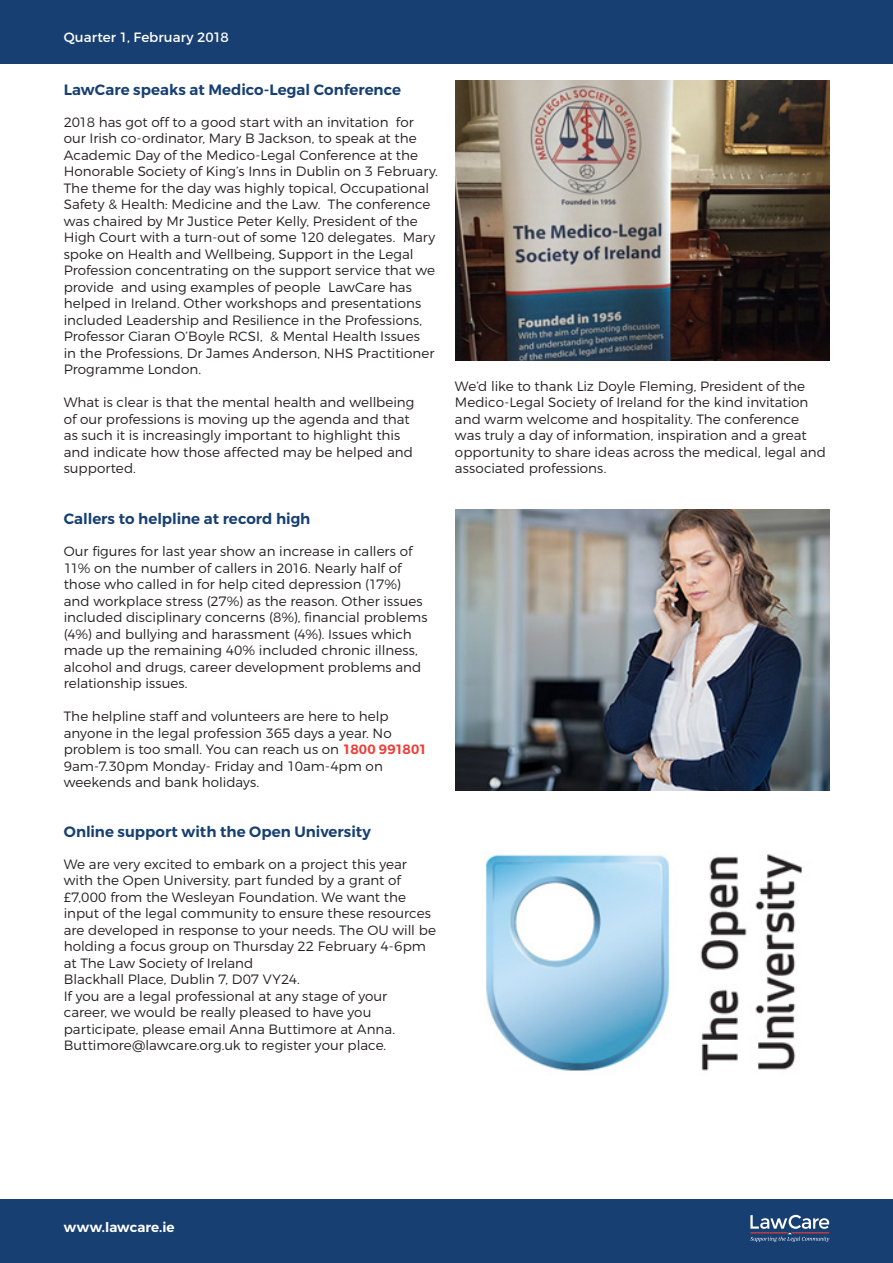
<style>
.page{position:relative;width:893px;height:1263px;background:#fff}
.page>*{position:absolute;margin:0;border:0;box-sizing:border-box;transform-origin:0 0}
.t1{font:600 15px "Montserrat";color:#173f72}
.t2{font:300 13.5px/16.5px "Montserrat";color:#231f20}
.t3{font:13.5px "Montserrat";color:#fff}
.t4{font:600 13.5px "Montserrat";letter-spacing:.005em;color:#fff}
.s1{font-weight:600;color:#ee3e35}
</style>
<div class="page">
<div style="left:0;top:0;width:893px;height:64px;background:#173f72"></div>
<div style="left:0;top:1199px;width:893px;height:64px;background:#173f72"></div>
<svg style="left:750px;top:1215px;width:79px;height:27px"></svg>
<img style="left:455px;top:80px;width:374px;height:281px">
<img style="left:455px;top:510px;width:374px;height:280px">
<img style="left:484px;top:852px;width:318px;height:219px">
<p class="t3" style="left:64px;top:29px;width:167px">Quarter 1, February 2018</p>
<p class="t1" style="left:64px;top:80px;width:339px">LawCare speaks at Medico-Legal Conference</p>
<p class="t2" style="left:64px;top:113px;width:376px">2018 has got off to a good start with an invitation for our Irish co-ordinator, Mary B Jackson, to speak at the Academic Day of the Medico-Legal Conference at the Honorable Society of King’s Inns in Dublin on 3 February.<br>The theme for the day was highly topical, Occupational Safety &amp; Health: Medicine and the Law. The conference was chaired by Mr Justice Peter Kelly, President of the High Court with a turn-out of some 120 delegates. Mary spoke on Health and Wellbeing, Support in the Legal Profession concentrating on the support service that we provide and using examples of people LawCare has helped in Ireland. Other workshops and presentations included Leadership and Resilience in the Professions, Professor Ciaran O’Boyle RCSI, &amp; Mental Health Issues<br>in the Professions, Dr James Anderson, NHS Practitioner Programme London.</p>
<p class="t2" style="left:64px;top:394px;width:352px">What is clear is that the mental health and wellbeing of our professions is moving up the agenda and that as such it is increasingly important to highlight this and indicate how those affected may be helped and supported.</p>
<p class="t1" style="left:64px;top:509px;width:248px">Callers to helpline at record high</p>
<p class="t2" style="left:64px;top:543px;width:365px">Our figures for last year show an increase in callers of 11% on the number of callers in 2016. Nearly half of those who called in for help cited depression (17%) and workplace stress (27%) as the reason. Other issues included disciplinary concerns (8%), financial problems (4%) and bullying and harassment (4%). Issues which made up the remaining 40% included chronic illness, alcohol and drugs, career development problems and relationship issues.</p>
<p class="t2" style="left:64px;top:708px;width:365px">The helpline staff and volunteers are here to help anyone in the legal profession 365 days a year. No problem is too small. You can reach us on <span class="s1">1800 991801<br></span>9am-7.30pm Monday- Friday and 10am-4pm on weekends and bank holidays.</p>
<p class="t1" style="left:64px;top:822px;width:309px">Online support with the Open University</p>
<p class="t2" style="left:64px;top:855px;width:374px">We are very excited to embark on a project this year with the Open University, part funded by a grant of £7,000 from the Wesleyan Foundation. We want the input of the legal community to ensure these resources are developed in response to your needs. The OU will be holding a focus group on Thursday 22 February 4-6pm at The Law Society of Ireland<br>Blackhall Place, Dublin 7, D07 VY24.<br>If you are a legal professional at any stage of your<br>career, we would be really pleased to have you participate, please email Anna Buttimore at Anna.<br>Buttimore@lawcare.org.uk to register your place.</p>
<p class="t2" style="left:455px;top:377px;width:372px">We’d like to thank Liz Doyle Fleming, President of the Medico-Legal Society of Ireland for the kind invitation and warm welcome and hospitality. The conference was truly a day of information, inspiration and a great opportunity to share ideas across the medical, legal and associated professions.</p>
<p class="t4" style="left:64px;top:1219px;width:112px">www.lawcare.ie</p>
</div>
